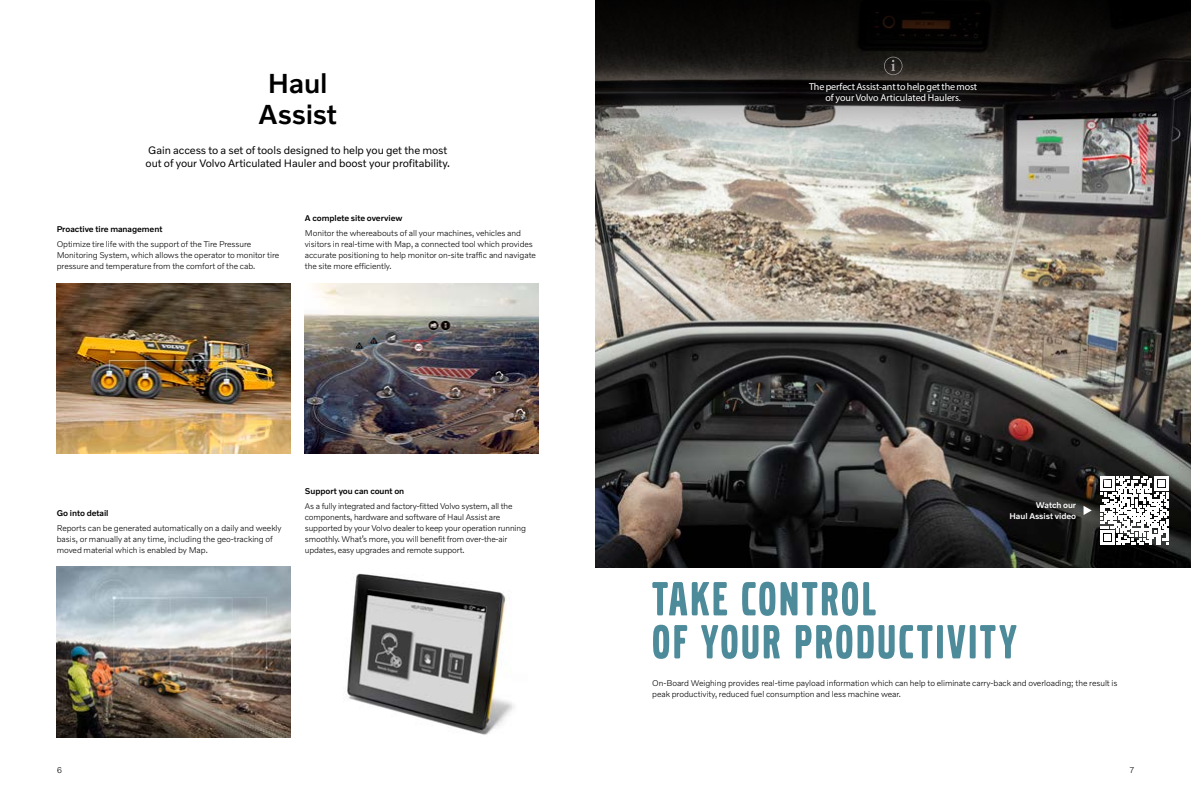
<style>
.page{position:relative;width:1191px;height:794px;background:#fff}
.page>*{position:absolute;margin:0;border:0;box-sizing:border-box;transform-origin:0 0}
.t1{font:50px/43px "Volvo Broad Pro";letter-spacing:.06em;color:#4e8b9a}
.t2{font:500 28px/31px "Volvo Novum";letter-spacing:-.01em;color:#000;text-align:center}
.t3{font:11px/13.2px "Volvo Novum";letter-spacing:-.005em;color:#000}
.t4{font:10px/11px "Myriad Pro";letter-spacing:-.01em;color:#fff;text-align:center}
.t5{font:300 8.5px/11px "Volvo Novum";letter-spacing:-.005em;color:#000}
.t6{font:500 8.5px "Volvo Novum";letter-spacing:-.005em;color:#000}
.t7{font:500 8.5px/11px "Volvo Novum";letter-spacing:-.005em;color:#fff;text-align:right}
</style>
<div class="page">
<img style="left:595px;top:166px;width:596px;height:401px">
<img style="left:57px;top:283px;width:234px;height:171px">
<svg style="left:595px;top:0;width:596px;height:166px;background:#444241"></svg>
<img style="left:305px;top:283px;width:234px;height:171px">
<img style="left:57px;top:567px;width:234px;height:170px">
<img style="left:347px;top:573px;width:167px;height:162px">
<svg style="left:1083px;top:506px;width:8px;height:9px"></svg>
<svg style="left:1100px;top:476px;width:68px;height:68px"></svg>
<svg style="left:884px;top:57px;width:18px;height:18px"></svg>
<h2 class="t2" style="left:258px;top:66px;width:80px">Haul<br>Assist</h2>
<p class="t3" style="left:146px;top:143px;width:306px">Gain access to a set of tools designed to help you get the most out of your Volvo Articulated Hauler and boost your profitability.</p>
<p class="t6" style="left:57px;top:224px;width:107px">Proactive tire management</p>
<p class="t5" style="left:57px;top:239px;width:224px">Optimize tire life with the support of the Tire Pressure<br>Monitoring System, which allows the operator to monitor tire pressure and temperature from the comfort of the cab.</p>
<p class="t6" style="left:305px;top:213px;width:99px">A complete site overview</p>
<p class="t5" style="left:305px;top:228px;width:232px">Monitor the whereabouts of all your machines, vehicles and visitors in real-time with Map, a connected tool which provides accurate positioning to help monitor on-site traffic and navigate the site more efficiently.</p>
<p class="t6" style="left:57px;top:507px;width:53px">Go into detail</p>
<p class="t5" style="left:57px;top:522px;width:226px">Reports can be generated automatically on a daily and weekly basis, or manually at any time, including the geo-tracking of moved material which is enabled by Map.</p>
<p class="t6" style="left:305px;top:485px;width:101px">Support you can count on</p>
<p class="t5" style="left:305px;top:500px;width:223px">As a fully integrated and factory-fitted Volvo system, all the components, hardware and software of Haul Assist are supported by your Volvo dealer to keep your operation running smoothly. What’s more, you will benefit from over-the-air updates, easy upgrades and remote support.</p>
<p class="t4" style="left:809px;top:81px;width:170px">The perfect Assist-ant to help get the most of your Volvo Articulated Haulers.</p>
<p class="t7" style="left:1009px;top:499px;width:68px">Watch our<br>Haul Assist video</p>
<h1 class="t1" style="left:652px;top:578px;width:366px">TAKE CONTROL<br>OF YOUR PRODUCTIVITY</h1>
<p class="t5" style="left:652px;top:677px;width:467px">On-Board Weighing provides real-time payload information which can help to eliminate carry-back and overloading; the result is peak productivity, reduced fuel consumption and less machine wear.</p>
<p class="t5" style="left:57px;top:764px;width:7px">6</p>
<p class="t5" style="left:1129px;top:764px;width:6px">7</p>
</div>
